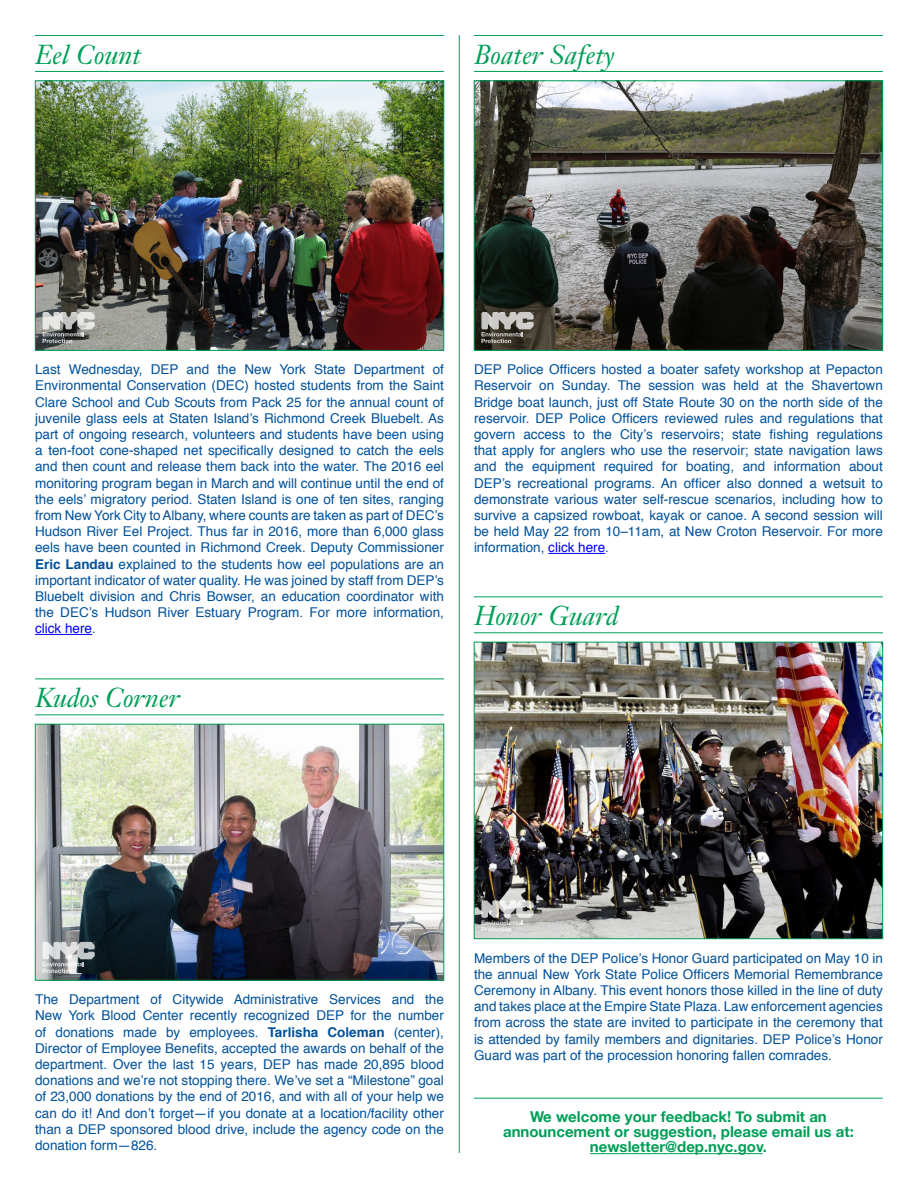
<style>
.page{position:relative;width:918px;height:1188px;background:#fff}
.page>*{position:absolute;margin:0;border:0;box-sizing:border-box;transform-origin:0 0}
.t1{font:italic 27px "Janson Text";color:#009e57}
.t2{font:700 15px/15px "Helvetica Neue";color:#009e57;text-align:center}
.body{font:13.5px/16.2px "Helvetica";color:#01519b;text-align:justify}
.s1{font-weight:700}
.s2{color:#00f}
</style>
<div class="page">
<hr style="left:590px;top:1153px;width:173px;height:1px;background:#009e57">
<hr style="left:474px;top:1098px;width:409px;height:1px;background:#009e57">
<hr style="left:459px;top:35px;width:1px;height:1118px;background:#009e57">
<hr style="left:35px;top:634px;width:57px;height:1px;background:#00f">
<hr style="left:35px;top:35px;width:409px;height:1px;background:#009e57">
<hr style="left:35px;top:71px;width:409px;height:1px;background:#009e57">
<img style="left:37px;top:83px;width:405px;height:266px">
<div style="left:35px;top:81px;width:409px;height:270px;border:1px solid #009e57"></div>
<svg style="left:43px;top:312px;width:52px;height:31px;background:#9e9f9d"></svg>
<hr style="left:474px;top:596px;width:409px;height:1px;background:#009e57">
<hr style="left:474px;top:632px;width:409px;height:1px;background:#009e57">
<img style="left:476px;top:644px;width:405px;height:293px">
<div style="left:474px;top:642px;width:409px;height:297px;border:1px solid #009e57"></div>
<svg style="left:481px;top:900px;width:53px;height:31px;background:#b4b3b1"></svg>
<hr style="left:548px;top:553px;width:57px;height:1px;background:#00f">
<hr style="left:474px;top:35px;width:409px;height:1px;background:#009e57">
<hr style="left:474px;top:71px;width:409px;height:1px;background:#009e57">
<img style="left:476px;top:83px;width:405px;height:266px">
<div style="left:474px;top:81px;width:409px;height:270px;border:1px solid #009e57"></div>
<svg style="left:481px;top:312px;width:53px;height:31px;background:#85817a"></svg>
<hr style="left:35px;top:679px;width:409px;height:1px;background:#009e57">
<hr style="left:35px;top:714px;width:409px;height:1px;background:#009e57">
<img style="left:37px;top:726px;width:405px;height:252px">
<div style="left:35px;top:724px;width:409px;height:256px;border:1px solid #009e57"></div>
<svg style="left:43px;top:942px;width:52px;height:31px;background:#a3a8aa"></svg>
<p class="t1" style="left:35px;top:38px;width:108px">Eel Count</p>
<p class="t1" style="left:474px;top:38px;width:142px">Boater Safety</p>
<p class="body" style="left:35px;top:362px;width:410px">Last Wednesday, DEP and the New York State Department of Environmental Conservation (DEC) hosted students from the Saint Clare School and Cub Scouts from Pack 25 for the annual count of juvenile glass eels at Staten Island’s Richmond Creek Bluebelt. As part of ongoing research, volunteers and students have been using a ten-foot cone-shaped net specifically designed to catch the eels and then count and release them back into the water. The 2016 eel monitoring program began in March and will continue until the end of the eels’ migratory period. Staten Island is one of ten sites, ranging from New York City to Albany, where counts are taken as part of DEC’s Hudson River Eel Project. Thus far in 2016, more than 6,000 glass eels have been counted in Richmond Creek. Deputy Commissioner <span class="s1">Eric Landau</span> explained to the students how eel populations are an important indicator of water quality. He was joined by staff from DEP’s Bluebelt division and Chris Bowser, an education coordinator with the DEC’s Hudson River Estuary Program. For more information, <span class="s2">click here</span>.</p>
<p class="t1" style="left:35px;top:681px;width:146px">Kudos Corner</p>
<p class="body" style="left:474px;top:362px;width:410px">DEP Police Officers hosted a boater safety workshop at Pepacton Reservoir on Sunday. The session was held at the Shavertown Bridge boat launch, just off State Route 30 on the north side of the reservoir. DEP Police Officers reviewed rules and regulations that govern access to the City’s reservoirs; state fishing regulations that apply for anglers who use the reservoir; state navigation laws and the equipment required for boating, and information about DEP’s recreational programs. An officer also donned a wetsuit to demonstrate various water self-rescue scenarios, including how to survive a capsized rowboat, kayak or canoe. A second session will be held May 22 from 10–11am, at New Croton Reservoir. For more information, <span class="s2">click here</span>.</p>
<p class="t1" style="left:474px;top:599px;width:146px">Honor Guard</p>
<p class="body" style="left:35px;top:992px;width:410px">The Department of Citywide Administrative Services and the New York Blood Center recently recognized DEP for the number of donations made by employees. <span class="s1">Tarlisha Coleman</span> (center), Director of Employee Benefits, accepted the awards on behalf of the department. Over the last 15 years, DEP has made 20,895 blood donations and we’re not stopping there. We’ve set a “Milestone” goal of 23,000 donations by the end of 2016, and with all of your help we can do it! And don’t forget—if you donate at a location/facility other than a DEP sponsored blood drive, include the agency code on the donation form—826.</p>
<p class="body" style="left:474px;top:950px;width:410px">Members of the DEP Police’s Honor Guard participated on May 10 in the annual New York State Police Officers Memorial Remembrance Ceremony in Albany. This event honors those killed in the line of duty and takes place at the Empire State Plaza. Law enforcement agencies from across the state are invited to participate in the ceremony that is attended by family members and dignitaries. DEP Police’s Honor Guard was part of the procession honoring fallen comrades.</p>
<p class="t2" style="left:503px;top:1110px;width:352px">We welcome your feedback! To submit an announcement or suggestion, please email us at:</p>
<p class="t2" style="left:590px;top:1140px;width:179px">newsletter@dep.nyc.gov.</p>
</div>
